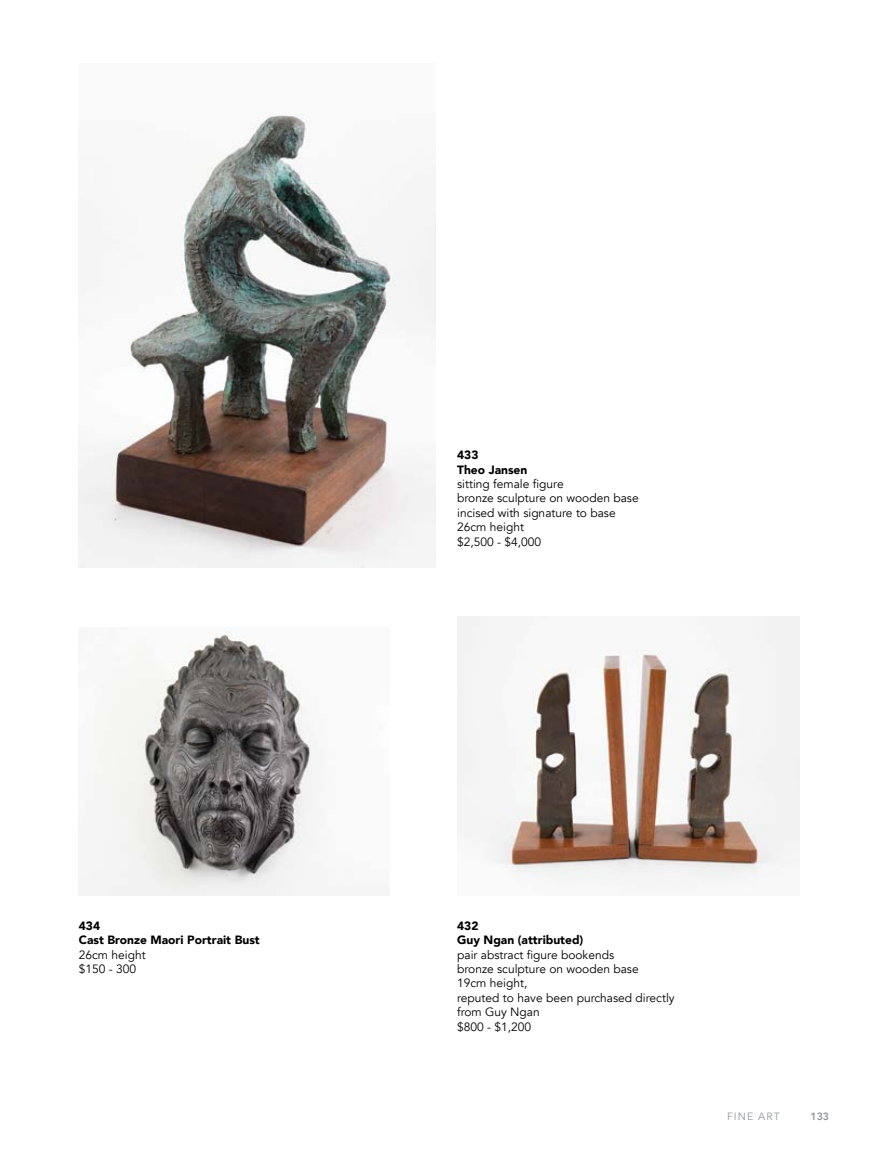
<style>
.page{position:relative;width:893px;height:1149px;background:#fff}
.page>*{position:absolute;margin:0;border:0;box-sizing:border-box;transform-origin:0 0}
.t1{font:12px/14.4px "Avenir";color:#000}
.t2{font:900 12px/14.4px "Avenir";color:#000}
.t3{font:10.5px "Avenir";letter-spacing:.1em;color:#939598}
.t4{font:800 10.5px "Avenir";color:#939598}
</style>
<div class="page">
<img style="left:79px;top:114px;width:357px;height:453px">
<img style="left:457px;top:616px;width:342px;height:264px">
<img style="left:79px;top:627px;width:240px;height:268px">
<p class="t2" style="left:79px;top:917px;width:183px">434<br>Cast Bronze Maori Portrait Bust</p>
<p class="t1" style="left:79px;top:947px;width:68px">26cm height $150 - 300</p>
<p class="t2" style="left:457px;top:447px;width:72px">433<br>Theo Jansen</p>
<p class="t1" style="left:457px;top:476px;width:183px">sitting female figure<br>bronze sculpture on wooden base incised with signature to base<br>26cm height<br>$2,500 - $4,000</p>
<p class="t2" style="left:457px;top:917px;width:128px">432<br>Guy Ngan (attributed)</p>
<p class="t1" style="left:457px;top:947px;width:219px">pair abstract figure bookends<br>bronze sculpture on wooden base<br>19cm height,<br>reputed to have been purchased directly from Guy Ngan<br>$800 - $1,200</p>
<p class="t3" style="left:727px;top:1109px;width:54px">FINE ART</p>
<p class="t4" style="left:810px;top:1107px;width:20px">133</p>
</div>
